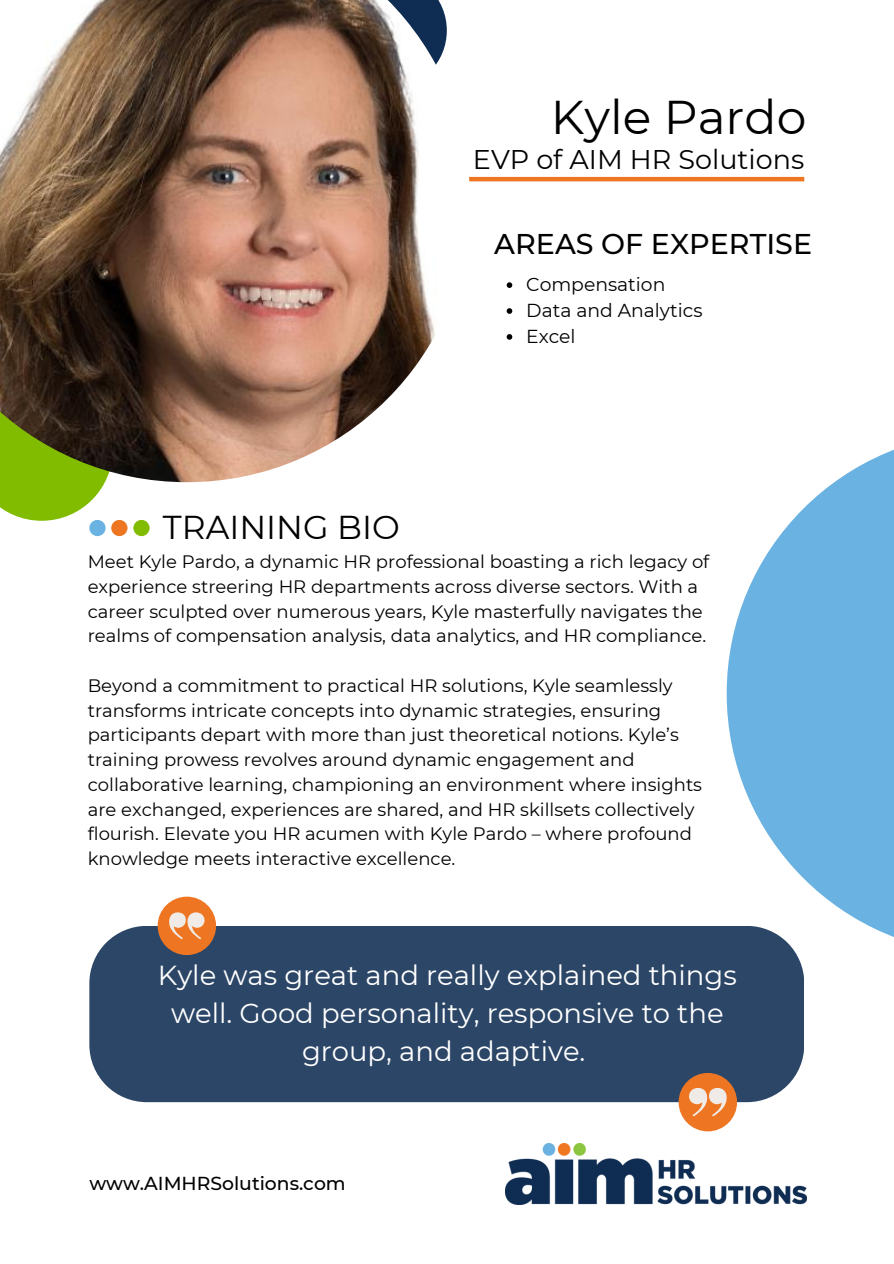
<style>
.page{position:relative;width:894px;height:1264px;background:#fff}
.page>*{position:absolute;margin:0;border:0;box-sizing:border-box;transform-origin:0 0}
.t1{font:47.25px "Montserrat";color:#000}
.t2{font:33px "Montserrat";color:#000}
.t3{font:500 28.5px "Montserrat";color:#000}
.t4{font:27.45px/38.2px "Montserrat";color:#fff;text-align:center}
.t5{font:27px "Montserrat";color:#000}
.t6{font:18.75px "Montserrat";color:#000}
.t7{font:500 18.75px "Montserrat";color:#000}
.t8{font:18px/24.8px "Montserrat";color:#000}
</style>
<div class="page">
<svg style="left:0;top:482px;width:105px;height:39px"></svg>
<hr style="left:447px;top:177px;width:357px;height:4px;background:#ee7623">
<img style="left:0;top:0;width:470px;height:482px">
<div style="left:89px;top:925px;width:715px;height:177px;background:#2c4667"></div>
<div style="left:158px;top:896px;width:58px;height:59px;background:#ee7623;border-radius:50%"></div>
<svg style="left:169px;top:912px;width:35px;height:27px"></svg>
<div style="left:678px;top:1072px;width:58px;height:59px;background:#ee7623;border-radius:50%"></div>
<svg style="left:689px;top:1088px;width:37px;height:27px"></svg>
<div style="left:111px;top:520px;width:16px;height:16px;background:#ee7623;border-radius:50%"></div>
<div style="left:89px;top:520px;width:17px;height:16px;background:#6ab2e2;border-radius:50%"></div>
<div style="left:133px;top:520px;width:16px;height:16px;background:#82bc00;border-radius:50%"></div>
<img style="left:505px;top:1143px;width:300px;height:61px">
<svg style="left:726px;top:450px;width:167px;height:504px;fill:#6ab2e2"></svg>
<svg style="left:506px;top:282px;width:6px;height:6px"></svg>
<svg style="left:506px;top:308px;width:6px;height:6px"></svg>
<svg style="left:506px;top:334px;width:6px;height:6px"></svg>
<p class="t1" style="left:550px;top:88px;width:257px">Kyle Pardo</p>
<p class="t5" style="left:473px;top:143px;width:333px">EVP of AIM HR Solutions</p>
<p class="t3" style="left:494px;top:227px;width:319px">AREAS OF EXPERTISE</p>
<p class="t6" style="left:526px;top:273px;width:141px">Compensation</p>
<p class="t6" style="left:526px;top:299px;width:178px">Data and Analytics</p>
<p class="t6" style="left:526px;top:325px;width:51px">Excel</p>
<p class="t2" style="left:163px;top:506px;width:238px">TRAINING BIO</p>
<p class="t8" style="left:88px;top:549px;width:623px">Meet Kyle Pardo, a dynamic HR professional boasting a rich legacy of experience streering HR departments across diverse sectors. With a career sculpted over numerous years, Kyle masterfully navigates the realms of compensation analysis, data analytics, and HR compliance.</p>
<p class="t8" style="left:88px;top:673px;width:615px">Beyond a commitment to practical HR solutions, Kyle seamlessly transforms intricate concepts into dynamic strategies, ensuring participants depart with more than just theoretical notions. Kyle’s training prowess revolves around dynamic engagement and collaborative learning, championing an environment where insights are exchanged, experiences are shared, and HR skillsets collectively flourish. Elevate you HR acumen with Kyle Pardo – where profound knowledge meets interactive excellence.</p>
<p class="t4" style="left:158px;top:955px;width:580px">Kyle was great and really explained things well. Good personality, responsive to the group, and adaptive.</p>
<p class="t7" style="left:89px;top:1172px;width:258px">www.AIMHRSolutions.com</p>
</div>
